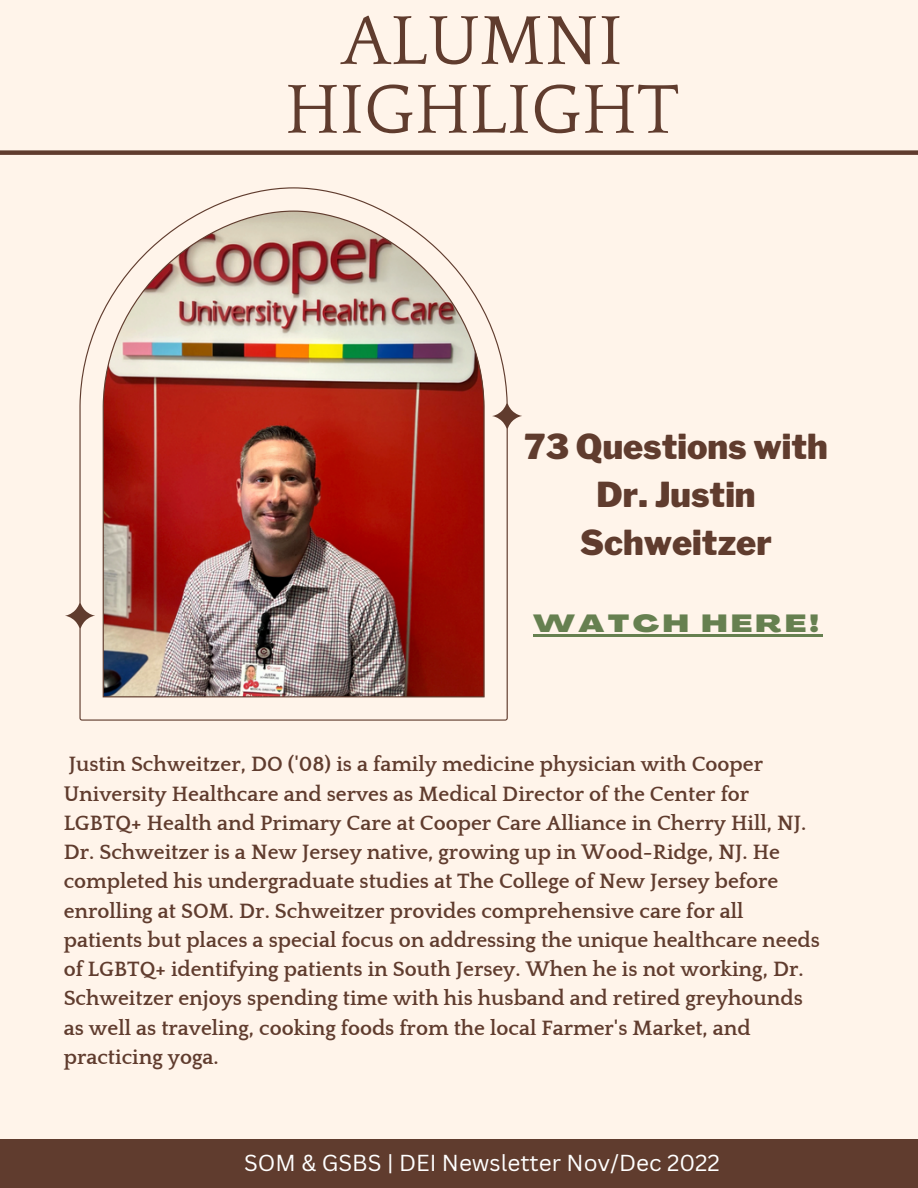
<style>
.page{position:relative;width:918px;height:1188px;background:#fff4ea}
.page>*{position:absolute;margin:0;border:0;box-sizing:border-box;transform-origin:0 0}
.t1{font:72.15px/68.8px "Quattrocento";color:#603c2e;text-align:center}
.t2{font:900 34.2px/48.3px "Libre Franklin";color:#603c2e;text-align:center}
.t3{font:900 24.3px "Agrandir Grand";letter-spacing:.15em;color:#668050}
.t4{font:22.5px "Canva Sans";color:#fff}
.t5{font:700 21.3px/29.2px "Quattrocento";color:#603c2e}
</style>
<div class="page">
<div style="left:0;top:1139px;width:918px;height:49px;background:#603c2e"></div>
<img style="left:65px;top:187px;width:457px;height:534px">
<hr style="left:533px;top:634px;width:290px;height:3px;background:#668050">
<div style="left:0;top:150px;width:918px;height:5px;background:#603c2e"></div>
<h1 class="t1" style="left:285px;top:8px;width:396px">ALUMNI<br>HIGHLIGHT</h1>
<h2 class="t2" style="left:524px;top:422px;width:305px">73 Questions with<br>Dr. Justin<br>Schweitzer</h2>
<p class="t3" style="left:533px;top:614px;width:288px">WATCH HERE!</p>
<p class="t5" style="left:64px;top:750px;width:758px">Justin Schweitzer, DO ('08) is a family medicine physician with Cooper University Healthcare and serves as Medical Director of the Center for LGBTQ+ Health and Primary Care at Cooper Care Alliance in Cherry Hill, NJ.<br>Dr. Schweitzer is a New Jersey native, growing up in Wood-Ridge, NJ. He completed his undergraduate studies at The College of New Jersey before enrolling at SOM. Dr. Schweitzer provides comprehensive care for all patients but places a special focus on addressing the unique healthcare needs of LGBTQ+ identifying patients in South Jersey. When he is not working, Dr.<br>Schweitzer enjoys spending time with his husband and retired greyhounds as well as traveling, cooking foods from the local Farmer's Market, and practicing yoga.</p>
<p class="t4" style="left:244px;top:1147px;width:477px">SOM &amp; GSBS | DEI Newsletter Nov/Dec 2022</p>
</div>
